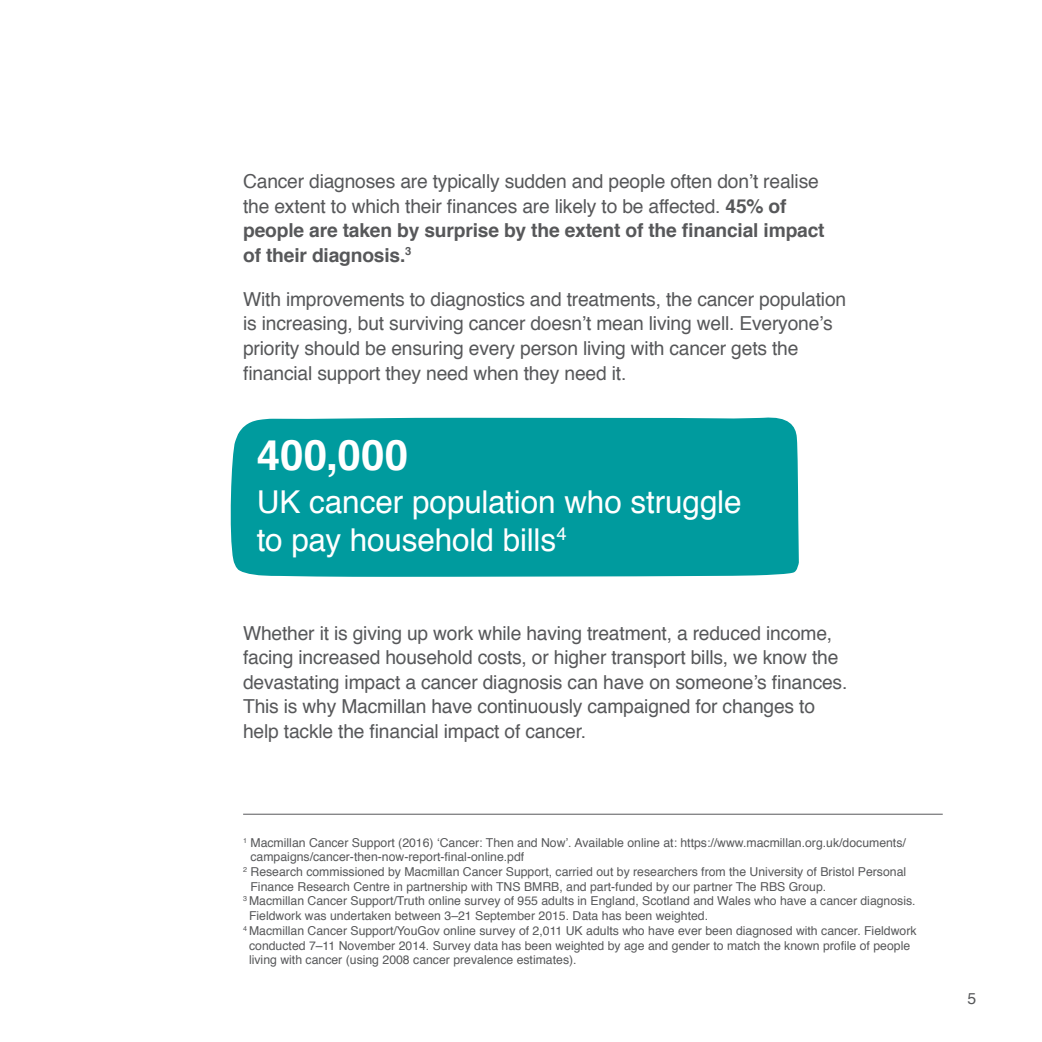
<style>
.page{position:relative;width:1042px;height:1042px;background:#fff}
.page>*{position:absolute;margin:0;border:0;box-sizing:border-box;transform-origin:0 0}
.t1{font:700 42px "Helvetica";letter-spacing:.01em;color:#fff}
.t2{font:31.5px/37.8px "Helvetica";letter-spacing:-.005em;color:#fff}
.t3{font:19.25px/24.5px "Helvetica";letter-spacing:-.01em;color:#57585a}
.t4{font:15.75px "Helvetica";color:#57585a}
.t5{font:12.25px "Helvetica";color:#57585a}
.s1{font-weight:700}
</style>
<div class="page">
<hr style="left:243px;top:814px;width:700px;height:1px;background:#57585a">
<div style="left:230px;top:417px;width:569px;height:160px;background:#009b9e"></div>
<h3 class="t3" style="left:243px;top:170px;width:583px">Cancer diagnoses are typically sudden and people often don’t realise the extent to which their finances are likely to be affected. <span class="s1">45% of people are taken by surprise by the extent of the financial impact of their diagnosis.</span><sup>3</sup></h3>
<p class="t3" style="left:243px;top:287px;width:604px">With improvements to diagnostics and treatments, the cancer population is increasing, but surviving cancer doesn’t mean living well. Everyone’s priority should be ensuring every person living with cancer gets the financial support they need when they need it.</p>
<h1 class="t1" style="left:257px;top:421px;width:153px">400,000</h1>
<h2 class="t2" style="left:257px;top:484px;width:486px">UK cancer population who struggle to pay household bills<sup>4</sup></h2>
<p class="t3" style="left:243px;top:621px;width:606px">Whether it is giving up work while having treatment, a reduced income, facing increased household costs, or higher transport bills, we know the devastating impact a cancer diagnosis can have on someone’s finances.<br>This is why Macmillan have continuously campaigned for changes to help tackle the financial impact of cancer.</p>
<p class="t5" style="left:243px;top:833px;width:664px"><sup>1</sup> Macmillan Cancer Support (2016) ‘Cancer: Then and Now’. Available online at: https://www.macmillan.org.uk/documents/</p>
<p class="t5" style="left:250px;top:847px;width:275px">campaigns/cancer-then-now-report-final-online.pdf</p>
<p class="t5" style="left:243px;top:862px;width:664px"><sup>2</sup> Research commissioned by Macmillan Cancer Support, carried out by researchers from the University of Bristol Personal</p>
<p class="t5" style="left:250px;top:877px;width:577px">Finance Research Centre in partnership with TNS BMRB, and part-funded by our partner The RBS Group.</p>
<p class="t5" style="left:243px;top:891px;width:674px"><sup>3</sup> Macmillan Cancer Support/Truth online survey of 955 adults in England, Scotland and Wales who have a cancer diagnosis.</p>
<p class="t5" style="left:249px;top:906px;width:460px">Fieldwork was undertaken between 3–21 September 2015. Data has been weighted.</p>
<p class="t5" style="left:243px;top:921px;width:675px"><sup>4</sup> Macmillan Cancer Support/YouGov online survey of 2,011 UK adults who have ever been diagnosed with cancer. Fieldwork</p>
<p class="t5" style="left:249px;top:936px;width:662px">conducted 7–11 November 2014. Survey data has been weighted by age and gender to match the known profile of people</p>
<p class="t5" style="left:249px;top:950px;width:329px">living with cancer (using 2008 cancer prevalence estimates).</p>
<p class="t4" style="left:967px;top:986px;width:10px">5</p>
</div>
